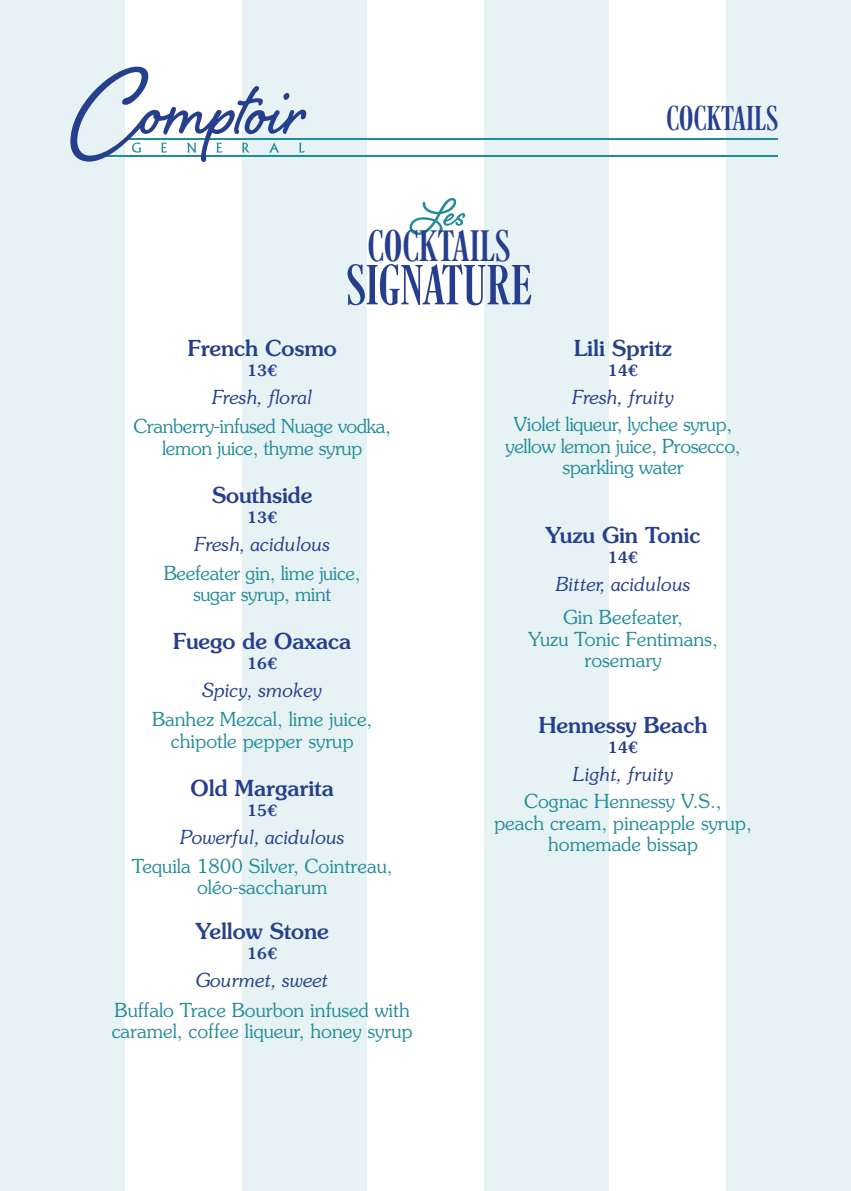
<style>
.page{position:relative;width:851px;height:1191px;background:#fff}
.page>*{position:absolute;margin:0;border:0;box-sizing:border-box;transform-origin:0 0}
.t1{font:59px "Caslon RR Bold Extra Cond";letter-spacing:.015em;color:#253f8e}
.t2{font:700 50px "Shelby";color:#228c98}
.t3{font:46px "Caslon RR Bold Extra Cond";letter-spacing:.015em;color:#253f8e}
.t4{font:36px "Caslon RR Bold Extra Cond";letter-spacing:.015em;color:#253f8e}
.t5{font:500 22px "Souvenir Std";color:#253f8e}
.t6{font:500 22px "Souvenir Std";color:#24418a}
.t7{font:300 19.2px/21.2px "Souvenir Std";color:#228c98;text-align:center}
.t8{font:300 19.2px/21.2px "Souvenir Std";letter-spacing:-.02em;color:#228c98;text-align:center}
.t9{font:italic 300 19.2px "Souvenir Std";letter-spacing:-.02em;color:#253f8e}
.t10{font:italic 300 19.2px "Souvenir Std";letter-spacing:-.02em;color:#24418a}
.t11{font:500 15.4px "Souvenir Std";color:#253f8e}
.t12{font:500 15.4px "Souvenir Std";color:#24418a}
.s1{color:#326fb7}
</style>
<div class="page">
<div style="left:0;top:0;width:124px;height:1191px;background:#e6f2f3"></div>
<div style="left:242px;top:0;width:124px;height:1191px;background:#e6f2f3"></div>
<div style="left:484px;top:0;width:124px;height:1191px;background:#e6f2f3"></div>
<div style="left:726px;top:0;width:124px;height:1191px;background:#e6f2f3"></div>
<hr style="left:127px;top:138px;width:650px;height:1px;background:#228c98">
<hr style="left:101px;top:155px;width:676px;height:2px;background:#228c98">
<svg style="left:70px;top:67px;width:236px;height:95px"></svg>
<h2 class="t2" style="left:413px;top:179px;width:54px">Les</h2>
<h3 class="t3" style="left:368px;top:219px;width:143px">COCKTAILS</h3>
<h1 class="t1" style="left:347px;top:249px;width:185px">SIGNATURE</h1>
<h3 class="t4" style="left:666px;top:96px;width:112px">COCKTAILS</h3>
<p class="t5" style="left:188px;top:339px;width:150px">French Cosmo</p>
<p class="t11" style="left:247px;top:364px;width:31px">13€</p>
<p class="t9" style="left:212px;top:389px;width:103px">Fresh, floral</p>
<p class="t8" style="left:133px;top:417px;width:259px">Cranberry-infused Nuage vodka, lemon juice, thyme syrup</p>
<p class="t5" style="left:212px;top:486px;width:102px">Southside</p>
<p class="t11" style="left:247px;top:511px;width:31px">13€</p>
<p class="t9" style="left:194px;top:536px;width:137px">Fresh, acidulous</p>
<p class="t8" style="left:164px;top:564px;width:198px">Beefeater gin, lime juice, sugar syrup, min<span class="s1">t</span></p>
<p class="t5" style="left:173px;top:632px;width:180px">Fuego de Oaxaca</p>
<p class="t11" style="left:247px;top:657px;width:31px">16€</p>
<p class="t9" style="left:202px;top:682px;width:121px">Spicy, smokey</p>
<p class="t7" style="left:152px;top:710px;width:222px">Banhez Mezcal, lime juice, chipotle pepper syrup</p>
<p class="t5" style="left:190px;top:778px;width:145px">Old Margarita</p>
<p class="t11" style="left:247px;top:803px;width:31px">15€</p>
<p class="t9" style="left:180px;top:829px;width:166px">Powerful, acidulous</p>
<p class="t7" style="left:132px;top:856px;width:262px">Tequila 1800 Silver, Cointreau, oléo-saccharum</p>
<p class="t6" style="left:195px;top:922px;width:135px">Yellow Stone</p>
<p class="t12" style="left:247px;top:947px;width:31px">16€</p>
<p class="t10" style="left:196px;top:972px;width:134px">Gourmet, sweet</p>
<p class="t7" style="left:112px;top:1000px;width:302px;text-align:left">Buffalo Trace Bourbon infused with caramel, coffee liqueur, honey syrup</p>
<p class="t6" style="left:574px;top:339px;width:99px">Lili Spritz</p>
<p class="t12" style="left:608px;top:364px;width:31px">14€</p>
<p class="t9" style="left:571px;top:389px;width:104px">Fresh, fruity</p>
<p class="t8" style="left:505px;top:415px;width:236px">Violet liqueur, lychee syrup, yellow lemon juice, Prosecco, sparkling water</p>
<p class="t5" style="left:545px;top:526px;width:156px">Yuzu Gin Tonic</p>
<p class="t11" style="left:608px;top:551px;width:31px">14€</p>
<p class="t9" style="left:555px;top:576px;width:137px">Bitter, acidulous</p>
<p class="t7" style="left:528px;top:608px;width:191px">Gin Beefeater,<br>Yuzu Tonic Fentimans, rosemary</p>
<p class="t5" style="left:538px;top:716px;width:170px">Hennessy Beach</p>
<p class="t11" style="left:608px;top:741px;width:31px">14€</p>
<p class="t9" style="left:572px;top:766px;width:102px">Light, fruity</p>
<p class="t7" style="left:494px;top:792px;width:259px">Cognac Hennessy V.S.,<br>peach cream, pineapple syrup, homemade bissap</p>
</div>
